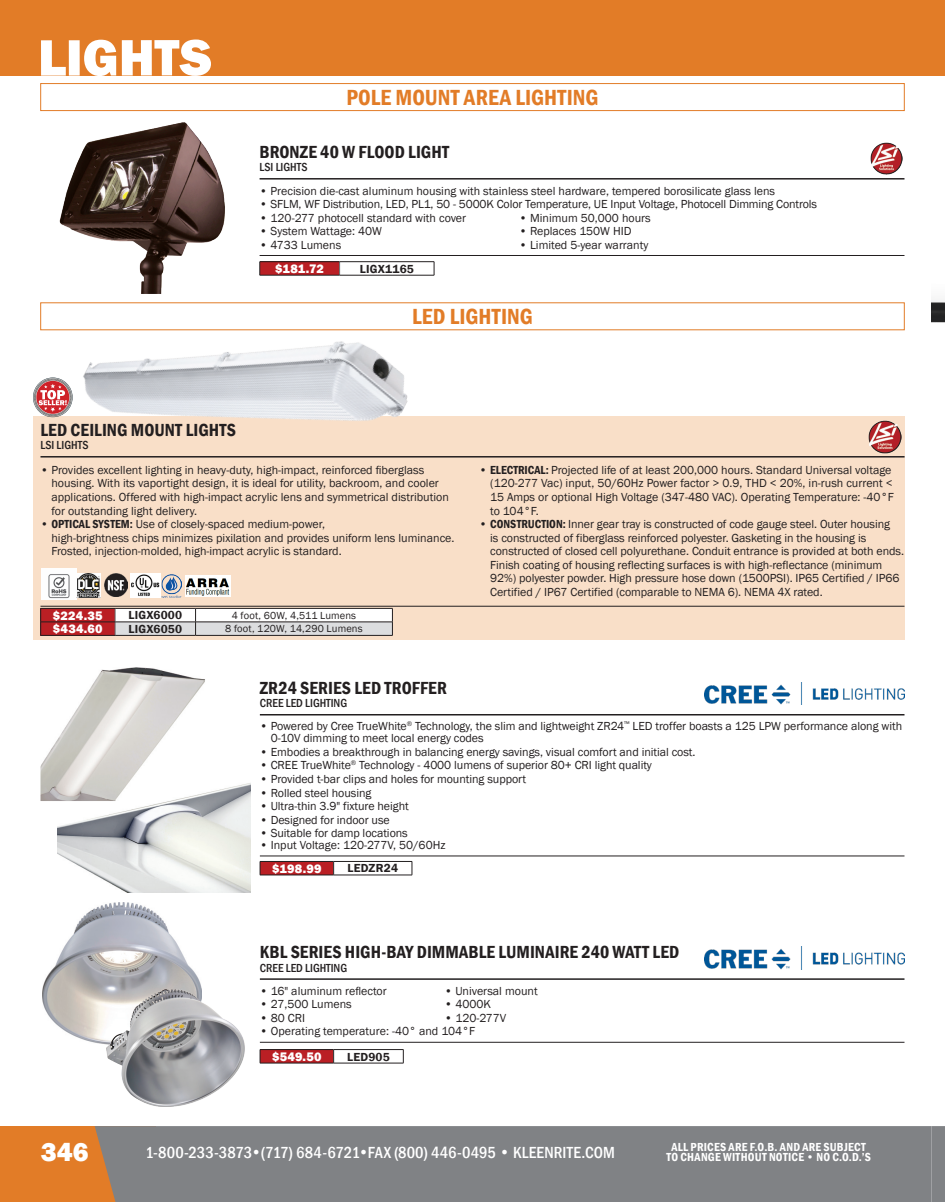
<style>
.page{position:relative;width:945px;height:1202px;background:#fff}
.page>*{position:absolute;margin:0;border:0;box-sizing:border-box;transform-origin:0 0}
.t1{font:800 52.95px "Franklin Gothic";letter-spacing:-.005em;color:#fff}
.t2{font:800 27px "Franklin Gothic";color:#fff}
.t3{font:600 condensed 22.5px "Franklin Gothic";letter-spacing:.005em;color:#e27c27}
.t4{font:600 condensed 18px "Franklin Gothic";color:#231f20}
.t5{font:500 condensed 16.5px "Franklin Gothic";letter-spacing:.005em;color:#fff}
.t6{font:800 12.75px "Franklin Gothic";letter-spacing:.015em;color:#fff}
.t7{font:12px/13.5px "Franklin Gothic";letter-spacing:-.005em;color:#231f20}
.t8{font:600 condensed 12px "Franklin Gothic";letter-spacing:.02em;color:#fff}
.t9{font:500 condensed 12px "Franklin Gothic";color:#231f20}
.t10{font:600 12px "Franklin Gothic";letter-spacing:.015em;color:#231f20}
.t11{font:10.5px "Franklin Gothic";letter-spacing:.01em;color:#231f20}
.s1{font-weight:600;font-stretch:condensed}
</style>
<div class="page">
<div style="left:33px;top:416px;width:871px;height:223px;background:#f9dfc8"></div>
<hr style="left:40px;top:606px;width:864px;height:1px;background:#231f20">
<hr style="left:260px;top:978px;width:644px;height:1px;background:#231f20">
<hr style="left:260px;top:1042px;width:644px;height:1px;background:#231f20">
<img style="left:42px;top:902px;width:159px;height:142px">
<img style="left:704px;top:947px;width:200px;height:22px">
<img style="left:704px;top:682px;width:200px;height:22px">
<div style="left:260px;top:1049px;width:74px;height:14px;background:#ba1f24"></div>
<hr style="left:260px;top:1049px;width:74px;height:1px;background:#231f20">
<svg style="left:260px;top:1050px;width:1px;height:12px"></svg>
<hr style="left:334px;top:1049px;width:70px;height:1px;background:#231f20">
<svg style="left:333px;top:1049px;width:1px;height:13px"></svg>
<svg style="left:403px;top:1049px;width:1px;height:13px"></svg>
<hr style="left:260px;top:1062px;width:74px;height:1px;background:#231f20">
<hr style="left:334px;top:1062px;width:70px;height:1px;background:#231f20">
<hr style="left:260px;top:714px;width:644px;height:1px;background:#231f20">
<hr style="left:260px;top:855px;width:644px;height:1px;background:#231f20">
<div style="left:260px;top:861px;width:74px;height:14px;background:#ba1f24"></div>
<hr style="left:260px;top:861px;width:74px;height:1px;background:#231f20">
<svg style="left:260px;top:862px;width:1px;height:12px"></svg>
<hr style="left:334px;top:861px;width:78px;height:1px;background:#231f20">
<svg style="left:333px;top:861px;width:1px;height:13px"></svg>
<svg style="left:412px;top:861px;width:1px;height:13px"></svg>
<hr style="left:260px;top:874px;width:74px;height:1px;background:#231f20">
<hr style="left:334px;top:874px;width:78px;height:1px;background:#231f20">
<img style="left:58px;top:783px;width:192px;height:109px">
<img style="left:107px;top:989px;width:138px;height:117px">
<div style="left:41px;top:608px;width:74px;height:14px;background:#ba1f24"></div>
<div style="left:41px;top:622px;width:74px;height:13px;background:#ba1f24"></div>
<hr style="left:40px;top:608px;width:75px;height:1px;background:#231f20">
<hr style="left:40px;top:621px;width:75px;height:1px;background:#231f20">
<svg style="left:40px;top:608px;width:1px;height:27px"></svg>
<svg style="left:115px;top:608px;width:278px;height:27px;background:#dcdcdd"></svg>
<hr style="left:40px;top:635px;width:75px;height:1px;background:#231f20">
<hr style="left:115px;top:635px;width:81px;height:1px;background:#231f20">
<hr style="left:196px;top:635px;width:197px;height:1px;background:#231f20">
<img style="left:869px;top:420px;width:33px;height:33px">
<hr style="left:40px;top:456px;width:865px;height:1px;background:#231f20">
<img style="left:63px;top:255px;width:393px;height:203px">
<img style="left:185px;top:576px;width:46px;height:21px">
<img style="left:131px;top:574px;width:29px;height:24px">
<img style="left:162px;top:574px;width:20px;height:24px">
<img style="left:105px;top:573px;width:22px;height:23px">
<img style="left:42px;top:568px;width:35px;height:31px">
<img style="left:76px;top:573px;width:25px;height:25px">
<hr style="left:260px;top:178px;width:644px;height:1px;background:#231f20">
<hr style="left:260px;top:255px;width:644px;height:1px;background:#231f20">
<div style="left:260px;top:262px;width:80px;height:13px;background:#ba1f24"></div>
<div style="left:340px;top:262px;width:94px;height:13px;background:#fff"></div>
<svg style="left:339px;top:262px;width:1px;height:13px"></svg>
<svg style="left:434px;top:262px;width:1px;height:13px"></svg>
<hr style="left:260px;top:261px;width:80px;height:1px;background:#231f20">
<svg style="left:260px;top:262px;width:1px;height:13px"></svg>
<hr style="left:340px;top:261px;width:94px;height:1px;background:#231f20">
<hr style="left:260px;top:275px;width:80px;height:1px;background:#231f20">
<hr style="left:340px;top:275px;width:94px;height:1px;background:#231f20">
<img style="left:871px;top:142px;width:32px;height:32px">
<div style="left:40px;top:83px;width:864px;height:28px;border:1px solid #e27c27"></div>
<img style="left:59px;top:122px;width:180px;height:172px">
<svg style="left:33px;top:377px;width:40px;height:40px"></svg>
<img style="left:40px;top:667px;width:165px;height:134px">
<img style="left:932px;top:300px;width:13px;height:23px">
<div style="left:932px;top:0;width:13px;height:75px;background:#e27c27"></div>
<svg style="left:0;top:1126px;width:894px;height:76px;background:#8b817a"></svg>
<div style="left:0;top:0;width:932px;height:75px;background:#e27c27"></div>
<div style="left:894px;top:1126px;width:51px;height:76px;background:#808285"></div>
<h1 class="t1" style="left:38px;top:23px;width:176px">LIGHTS</h1>
<h3 class="t3" style="left:346px;top:82px;width:254px">POLE MOUNT AREA LIGHTING</h3>
<h3 class="t4" style="left:260px;top:140px;width:191px">BRONZE 40 W FLOOD LIGHT</h3>
<p class="t9" style="left:260px;top:159px;width:50px">LSI LIGHTS</p>
<p class="t7" style="left:260px;top:184px;width:517px">• Precision die-cast aluminum housing with stainless steel hardware, tempered borosilicate glass lens</p>
<p class="t7" style="left:260px;top:197px;width:559px">• SFLM, WF Distribution, LED, PL1, 50 - 5000K Color Temperature, UE Input Voltage, Photocell Dimming Controls</p>
<p class="t7" style="left:260px;top:211px;width:208px">• 120-277 photocell standard with cover</p>
<p class="t7" style="left:519px;top:211px;width:133px">• Minimum 50,000 hours</p>
<p class="t7" style="left:260px;top:224px;width:124px">• System Wattage: 40W</p>
<p class="t7" style="left:519px;top:224px;width:114px">• Replaces 150W HID</p>
<p class="t7" style="left:260px;top:238px;width:83px">• 4733 Lumens</p>
<p class="t7" style="left:519px;top:238px;width:131px">• Limited 5-year warranty</p>
<p class="t6" style="left:275px;top:260px;width:50px">$181.72</p>
<p class="t10" style="left:360px;top:261px;width:56px">LIGX1165</p>
<h3 class="t3" style="left:412px;top:302px;width:122px">LED LIGHTING</h3>
<h3 class="t4" style="left:40px;top:418px;width:197px">LED CEILING MOUNT LIGHTS</h3>
<p class="t9" style="left:40px;top:437px;width:50px">LSI LIGHTS</p>
<p class="t7" style="left:51px;top:463px;width:399px;text-indent:-11px">• Provides excellent lighting in heavy-duty, high-impact, reinforced fiberglass housing. With its vaportight design, it is ideal for utility, backroom, and cooler applications. Offered with high-impact acrylic lens and symmetrical distribution for outstanding light delivery.</p>
<p class="t7" style="left:51px;top:517px;width:405px;text-indent:-11px">• <span class="s1">OPTICAL SYSTEM:</span> Use of closely-spaced medium-power,<br>high-brightness chips minimizes pixilation and provides uniform lens luminance.<br>Frosted, injection-molded, high-impact acrylic is standard.</p>
<p class="t6" style="left:53px;top:607px;width:51px">$224.35</p>
<p class="t10" style="left:129px;top:608px;width:55px">LIGX6000</p>
<p class="t11" style="left:232px;top:609px;width:126px">4 foot, 60W, 4,511 Lumens</p>
<p class="t6" style="left:53px;top:620px;width:51px">$434.60</p>
<p class="t10" style="left:129px;top:621px;width:55px">LIGX6050</p>
<p class="t11" style="left:225px;top:622px;width:139px">8 foot, 120W, 14,290 Lumens</p>
<p class="t7" style="left:490px;top:463px;width:405px;text-indent:-11px">• <span class="s1">ELECTRICAL:</span> Projected life of at least 200,000 hours. Standard Universal voltage (120-277 Vac) input, 50/60Hz Power factor &gt; 0.9, THD &lt; 20%, in-rush current &lt; 15 Amps or optional High Voltage (347-480 VAC). Operating Temperature: -40°F to 104°F.</p>
<p class="t7" style="left:490px;top:517px;width:415px;text-indent:-11px">• <span class="s1">CONSTRUCTION:</span> Inner gear tray is constructed of code gauge steel. Outer housing<br>is constructed of fiberglass reinforced polyester. Gasketing in the housing is constructed of closed cell polyurethane. Conduit entrance is provided at both ends.<br>Finish coating of housing reflecting surfaces is with high-reflectance (minimum 92%) polyester powder. High pressure hose down (1500PSI). IP65 Certified / IP66<br>Certified / IP67 Certified (comparable to NEMA 6). NEMA 4X rated.</p>
<h3 class="t4" style="left:260px;top:675px;width:189px">ZR24 SERIES LED TROFFER</h3>
<p class="t9" style="left:260px;top:695px;width:89px">CREE LED LIGHTING</p>
<p class="t7" style="left:271px;top:720px;width:633px;line-height:12px;text-indent:-11px">• Powered by Cree TrueWhite<sup>®</sup> Technology, the slim and lightweight ZR24<sup>™</sup> LED troffer boasts a 125 LPW performance along with<br>0-10V dimming to meet local energy codes</p>
<p class="t7" style="left:260px;top:745px;width:437px">• Embodies a breakthrough in balancing energy savings, visual comfort and initial cost.</p>
<p class="t7" style="left:260px;top:759px;width:394px">• CREE TrueWhite<sup>®</sup> Technology - 4000 lumens of superior 80+ CRI light quality</p>
<p class="t7" style="left:260px;top:772px;width:268px">• Provided t-bar clips and holes for mounting support</p>
<p class="t7" style="left:260px;top:786px;width:113px">• Rolled steel housing</p>
<p class="t7" style="left:260px;top:799px;width:150px">• Ultra-thin 3.9" fixture height</p>
<p class="t7" style="left:260px;top:813px;width:131px">• Designed for indoor use</p>
<p class="t7" style="left:260px;top:826px;width:149px">• Suitable for damp locations</p>
<p class="t7" style="left:260px;top:838px;width:187px">• Input Voltage: 120-277V, 50/60Hz</p>
<p class="t6" style="left:272px;top:860px;width:51px">$198.99</p>
<p class="t10" style="left:348px;top:861px;width:52px">LEDZR24</p>
<h3 class="t4" style="left:260px;top:940px;width:421px">KBL SERIES HIGH-BAY DIMMABLE LUMINAIRE 240 WATT LED</h3>
<p class="t9" style="left:260px;top:959px;width:89px">CREE LED LIGHTING</p>
<p class="t7" style="left:260px;top:984px;width:128px">• 16" aluminum reflector</p>
<p class="t7" style="left:444px;top:984px;width:95px">• Universal mount</p>
<p class="t7" style="left:260px;top:997px;width:93px">• 27,500 Lumens</p>
<p class="t7" style="left:444px;top:997px;width:48px">• 4000K</p>
<p class="t7" style="left:260px;top:1011px;width:47px">• 80 CRI</p>
<p class="t7" style="left:444px;top:1011px;width:63px">• 120-277V</p>
<p class="t7" style="left:260px;top:1024px;width:217px">• Operating temperature: -40° and 104°F</p>
<p class="t6" style="left:272px;top:1048px;width:51px">$549.50</p>
<p class="t10" style="left:347px;top:1049px;width:44px">LED905</p>
<h2 class="t2" style="left:41px;top:1134px;width:49px">346</h2>
<p class="t8" style="left:671px;top:1138px;width:196px">ALL PRICES ARE F.O.B. AND ARE SUBJECT</p>
<h3 class="t5" style="left:145px;top:1141px;width:471px">1-800-233-3873•(717) 684-6721•FAX (800) 446-0495 • KLEENRITE.COM</h3>
<p class="t8" style="left:666px;top:1149px;width:206px">TO CHANGE WITHOUT NOTICE • NO C.O.D.’S</p>
</div>
